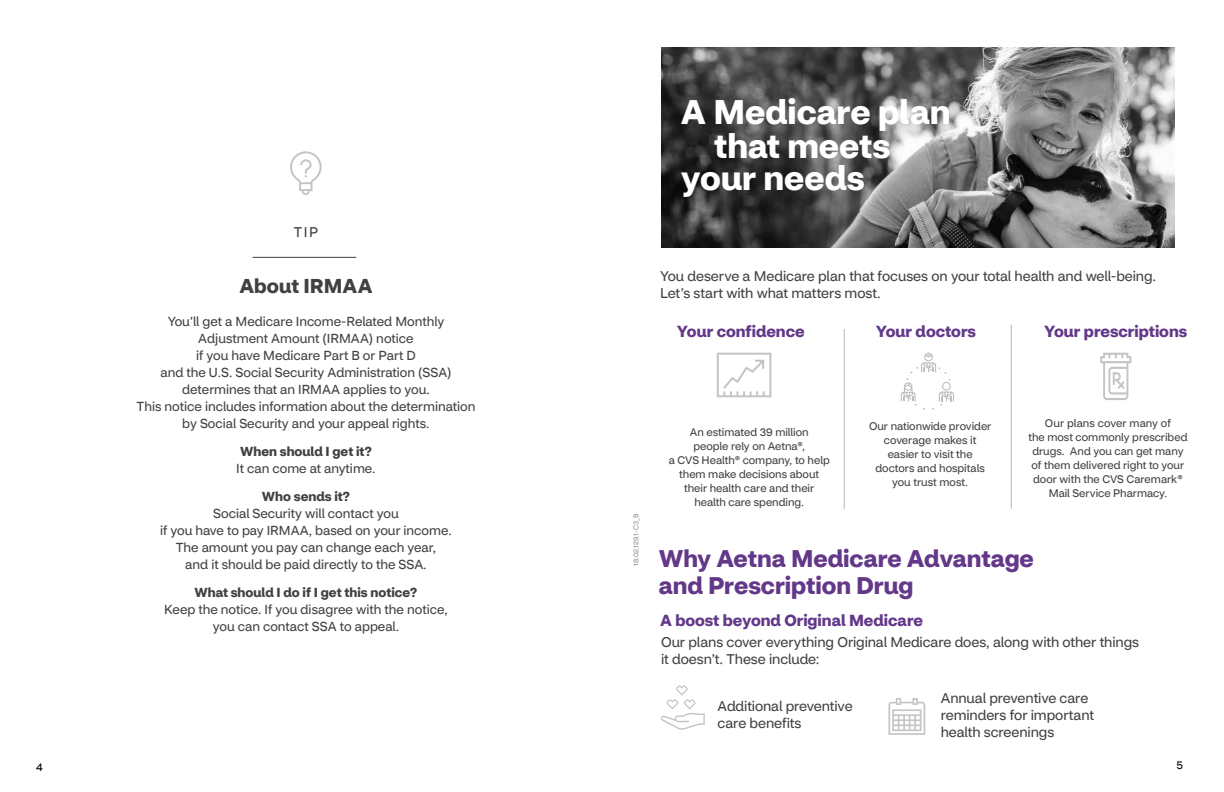
<style>
.page{position:relative;width:1224px;height:792px;background:#fff}
.page>*{position:absolute;margin:0;border:0;box-sizing:border-box;transform-origin:0 0}
.t1{font:700 34px "CVS Health Sans";color:#fff}
.t2{font:700 24px/27px "CVS Health Sans";letter-spacing:-.005em;color:#633889}
.t3{font:700 20px "CVS Health Sans";color:#414042}
.t4{font:700 16px "CVS Health Sans";color:#633889}
.t5{font:14px/17px "CVS Health Sans";letter-spacing:-.005em;color:#414042}
.t6{font:13px/17px "CVS Health Sans";color:#414042;text-align:center}
.t7{font:700 13px "CVS Health Sans";color:#414042}
.t8{font:11px/14px "CVS Health Sans";color:#414042;text-align:center}
.t9{font:11px "CVS Health Sans";color:#000}
.t10{font:7px "CVS Health Sans";color:#939598}
</style>
<div class="page">
<hr style="left:253px;top:257px;width:103px;height:1px;background:#414042">
<svg style="left:290px;top:151px;width:32px;height:44px"></svg>
<svg style="left:661px;top:685px;width:44px;height:45px"></svg>
<svg style="left:888px;top:698px;width:37px;height:37px"></svg>
<img style="left:661px;top:47px;width:513px;height:200px">
<svg style="left:901px;top:353px;width:53px;height:57px"></svg>
<hr style="left:844px;top:329px;width:1px;height:180px;background:#b6b8ba">
<svg style="left:717px;top:353px;width:54px;height:44px"></svg>
<hr style="left:1011px;top:325px;width:1px;height:184px;background:#b6b8ba">
<svg style="left:1100px;top:353px;width:31px;height:47px"></svg>
<p class="t5" style="left:294px;top:224px;width:26px">TIP</p>
<h3 class="t3" style="left:239px;top:274px;width:135px">About IRMAA</h3>
<p class="t6" style="left:137px;top:313px;width:340px">You’ll get a Medicare Income-Related Monthly Adjustment Amount (IRMAA) notice<br>if you have Medicare Part B or Part D<br>and the U.S. Social Security Administration (SSA) determines that an IRMAA applies to you.<br>This notice includes information about the determination by Social Security and your appeal rights.</p>
<p class="t7" style="left:240px;top:443px;width:133px">When should I get it?</p>
<p class="t6" style="left:236px;top:460px;width:141px">It can come at anytime.</p>
<p class="t7" style="left:262px;top:488px;width:90px">Who sends it?</p>
<p class="t6" style="left:160px;top:505px;width:293px">Social Security will contact you<br>if you have to pay IRMAA, based on your income.<br>The amount you pay can change each year,<br>and it should be paid directly to the SSA.</p>
<p class="t7" style="left:195px;top:584px;width:224px">What should I do if I get this notice?</p>
<p class="t6" style="left:164px;top:601px;width:285px">Keep the notice. If you disagree with the notice, you can contact SSA to appeal.</p>
<h1 class="t1" style="left:681px;top:90px;width:271px">A Medicare plan</h1>
<h1 class="t1" style="left:714px;top:125px;width:178px">that meets</h1>
<h1 class="t1" style="left:681px;top:157px;width:185px">your needs</h1>
<p class="t5" style="left:660px;top:268px;width:498px">You deserve a Medicare plan that focuses on your total health and well-being.<br>Let’s start with what matters most.</p>
<p class="t4" style="left:677px;top:321px;width:129px">Your confidence</p>
<p class="t4" style="left:876px;top:321px;width:102px">Your doctors</p>
<p class="t4" style="left:1044px;top:321px;width:145px">Your prescriptions</p>
<p class="t10" style="left:632px;top:566px;width:54px;rotate:-90deg">18.02.129.1-C3_B</p>
<p class="t8" style="left:669px;top:425px;width:163px">An estimated 39 million<br>people rely on Aetna®,<br>a CVS Health® company, to help them make decisions about their health care and their health care spending.</p>
<p class="t8" style="left:869px;top:419px;width:124px">Our nationwide provider coverage makes it easier to visit the doctors and hospitals you trust most.</p>
<p class="t8" style="left:1028px;top:416px;width:161px">Our plans cover many of<br>the most commonly prescribed drugs. And you can get many of them delivered right to your door with the CVS Caremark®<br>Mail Service Pharmacy.</p>
<h2 class="t2" style="left:659px;top:545px;width:377px">Why Aetna Medicare Advantage and Prescription Drug</h2>
<p class="t4" style="left:660px;top:610px;width:265px">A boost beyond Original Medicare</p>
<p class="t5" style="left:661px;top:634px;width:480px">Our plans cover everything Original Medicare does, along with other things it doesn’t. These include:</p>
<p class="t5" style="left:718px;top:697px;width:137px">Additional preventive care benefits</p>
<p class="t5" style="left:941px;top:689px;width:155px">Annual preventive care reminders for important health screenings</p>
<p class="t9" style="left:36px;top:760px;width:8px">4</p>
<p class="t9" style="left:1176px;top:758px;width:8px">5</p>
</div>
